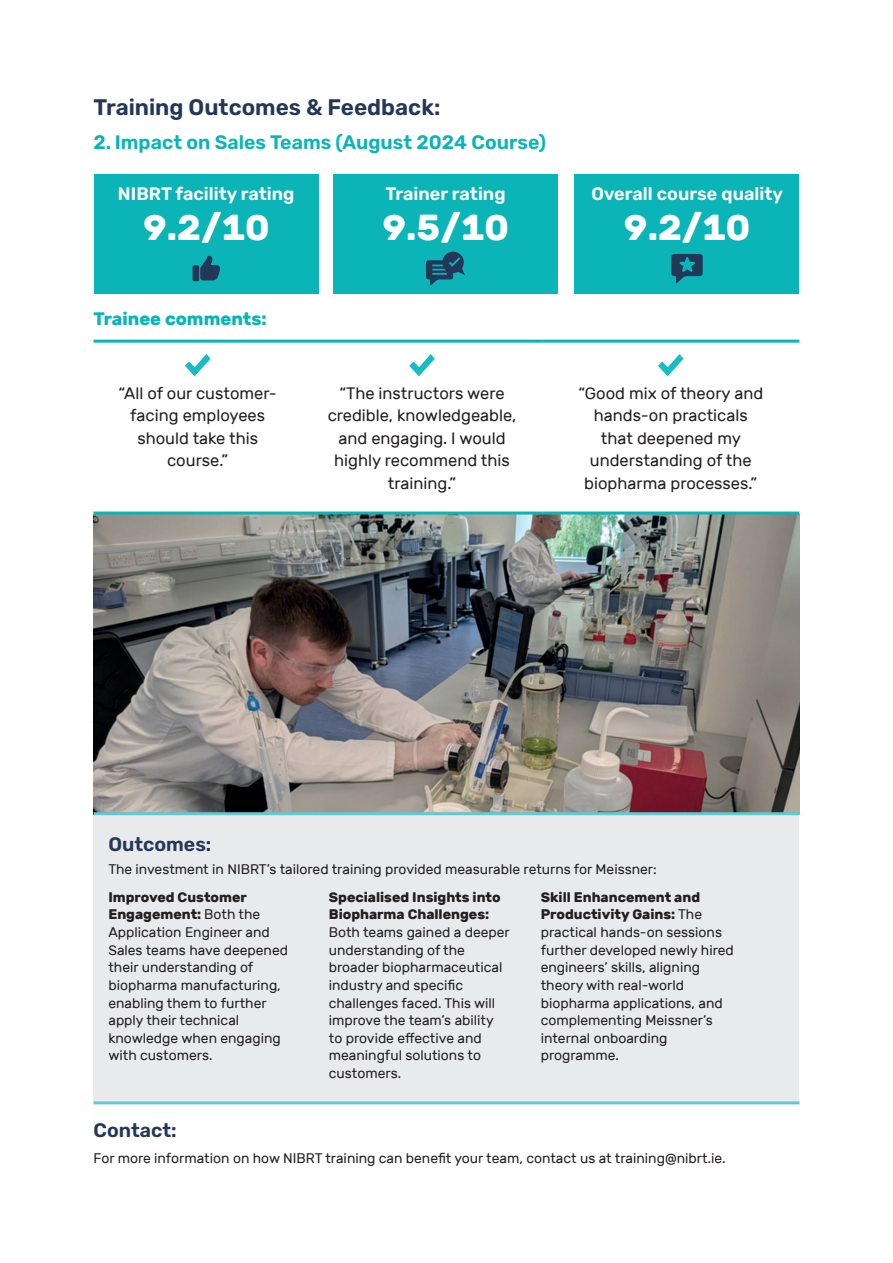
<style>
.page{position:relative;width:893px;height:1263px;background:#fff}
.page>*{position:absolute;margin:0;border:0;box-sizing:border-box;transform-origin:0 0}
.Paragraph_Style_5{font:700 36px "Rubik";color:#fff}
.sub_head_3{font:600 22.5px "Rubik";color:#233758}
.case_suudy_text{font:600 19.5px "Rubik";color:#0ab4b7}
.sub_head_3-2{font:600 19.5px "Rubik";color:#233758}
.Paragraph_Style_5-2{font:600 18px "Rubik";color:#fff}
.case_suudy_text-2{font:700 18px "Rubik";color:#0ab4b7}
.case_suudy_text-3{font:16.5px/22.5px "Rubik";color:#231f20;text-align:center}
.case_suudy_text-4{font:13.8px/17.7px "Rubik";color:#231f20}
.s1{font-weight:700}
</style>
<div class="page">
<img style="left:94px;top:514px;width:705px;height:298px">
<hr style="left:94px;top:340px;width:208px;height:3px;background:#0ab4b7">
<hr style="left:302px;top:340px;width:240px;height:3px;background:#0ab4b7">
<hr style="left:542px;top:340px;width:257px;height:3px;background:#0ab4b7">
<hr style="left:94px;top:511px;width:208px;height:3px;background:#0ab4b7">
<hr style="left:302px;top:511px;width:240px;height:3px;background:#0ab4b7">
<hr style="left:542px;top:511px;width:257px;height:3px;background:#0ab4b7">
<svg style="left:185px;top:354px;width:26px;height:22px"></svg>
<svg style="left:409px;top:354px;width:26px;height:22px"></svg>
<svg style="left:658px;top:354px;width:26px;height:22px"></svg>
<div style="left:94px;top:174px;width:225px;height:119px;background:#0ab4b7"></div>
<div style="left:333px;top:174px;width:225px;height:119px;background:#0ab4b7"></div>
<div style="left:574px;top:174px;width:225px;height:119px;background:#0ab4b7"></div>
<div style="left:193px;top:265px;width:6px;height:16px;background:#233758;border-radius:2px"></div>
<svg style="left:200px;top:256px;width:20px;height:24px"></svg>
<svg style="left:671px;top:254px;width:32px;height:29px"></svg>
<svg style="left:426px;top:252px;width:39px;height:33px"></svg>
<div style="left:94px;top:815px;width:705px;height:286px;background:#e9eaeb"></div>
<hr style="left:94px;top:812px;width:705px;height:3px;background:#63c8cf">
<hr style="left:94px;top:1101px;width:705px;height:3px;background:#63c8cf">
<p class="sub_head_3" style="left:94px;top:94px;width:348px">Training Outcomes &amp; Feedback:</p>
<p class="case_suudy_text" style="left:94px;top:131px;width:454px">2. Impact on Sales Teams (August 2024 Course)</p>
<p class="Paragraph_Style_5-2" style="left:118px;top:184px;width:178px">NIBRT facility rating</p>
<p class="Paragraph_Style_5" style="left:143px;top:206px;width:128px">9.2/10</p>
<p class="Paragraph_Style_5-2" style="left:385px;top:184px;width:122px">Trainer rating</p>
<p class="Paragraph_Style_5" style="left:382px;top:206px;width:128px">9.5/10</p>
<p class="case_suudy_text-2" style="left:94px;top:308px;width:175px">Trainee comments:</p>
<p class="Paragraph_Style_5-2" style="left:591px;top:184px;width:193px">Overall course quality</p>
<p class="Paragraph_Style_5" style="left:624px;top:206px;width:128px">9.2/10</p>
<p class="case_suudy_text-3" style="left:119px;top:382px;width:160px">“All of our customer&shy;facing employees should take this course.”</p>
<p class="case_suudy_text-3" style="left:328px;top:382px;width:190px">“The instructors were credible, knowledgeable, and engaging. I would highly recommend this training.”</p>
<p class="case_suudy_text-3" style="left:578px;top:382px;width:186px">“Good mix of theory and hands-on practicals that deepened my understanding of the biopharma processes.”</p>
<p class="sub_head_3-2" style="left:108px;top:833px;width:104px">Outcomes:</p>
<p class="case_suudy_text-4" style="left:108px;top:861px;width:550px">The investment in NIBRT’s tailored training provided measurable returns for Meissner:</p>
<p class="case_suudy_text-4" style="left:108px;top:888px;width:181px"><span class="s1">Improved Customer<br>Engagement:</span> Both the<br>Application Engineer and<br>Sales teams have deepened their understanding of biopharma manufacturing, enabling them to further apply their technical knowledge when engaging with customers.</p>
<p class="case_suudy_text-4" style="left:329px;top:888px;width:182px"><span class="s1">Specialised Insights into<br>Biopharma Challenges:<br></span>Both teams gained a deeper understanding of the broader biopharmaceutical industry and specific challenges faced. This will improve the team’s ability to provide effective and meaningful solutions to customers.</p>
<p class="case_suudy_text-4" style="left:541px;top:888px;width:195px"><span class="s1">Skill Enhancement and<br>Productivity Gains:</span> The practical hands-on sessions further developed newly hired engineers’ skills, aligning theory with real-world biopharma applications, and complementing Meissner’s internal onboarding programme.</p>
<p class="sub_head_3-2" style="left:94px;top:1118px;width:85px">Contact:</p>
<p class="case_suudy_text-4" style="left:94px;top:1149px;width:634px">For more information on how NIBRT training can benefit your team, contact us at training@nibrt.ie.</p>
</div>
